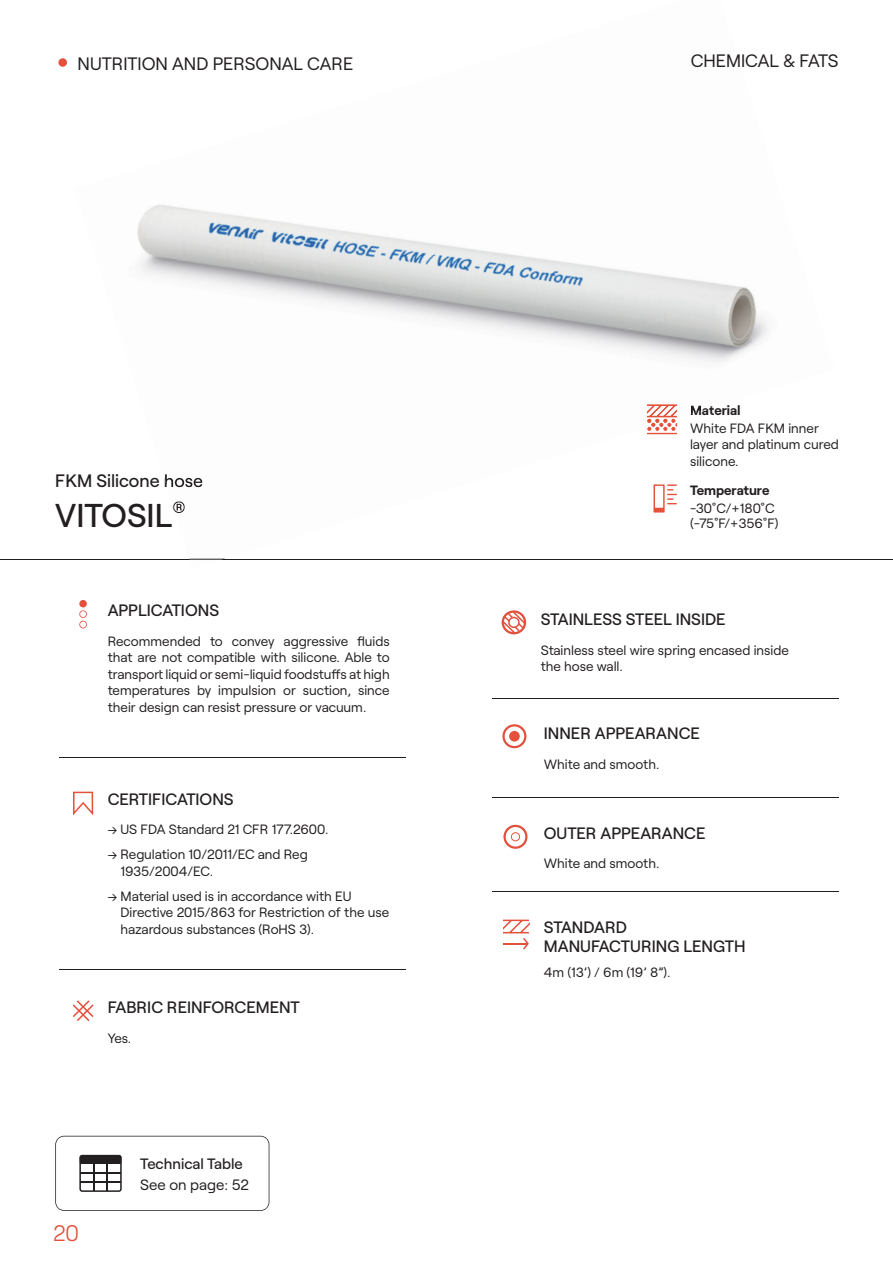
<style>
.page{position:relative;width:893px;height:1263px;background:#fff}
.page>*{position:absolute;margin:0;border:0;box-sizing:border-box;transform-origin:0 0}
.t1{font:500 33px "Roobert";color:#231f20}
.t2{font:300 22.5px "Roobert";color:#e3503c}
.t3{font:18px "Roobert";color:#231f20}
.t4{font:500 18px "Roobert";color:#231f20}
.t5{font:500 16.5px/19.5px "Roobert";color:#231f20}
.t6{font:500 15px "Roobert";color:#231f20}
.t7{font:15px "Roobert";color:#231f20}
.t8{font:13.5px/16.5px "Roobert";color:#231f20}
.t9{font:700 13.5px "Roobert";color:#231f20}
</style>
<div class="page">
<div style="left:58px;top:58px;width:9px;height:9px;background:#e3503c;border-radius:50%"></div>
<hr style="left:0;top:559px;width:893px;height:1px;background:#231f20">
<svg style="left:55px;top:1136px;width:214px;height:75px"></svg>
<hr style="left:80px;top:1172px;width:41px;height:1px;background:#231f20">
<hr style="left:80px;top:1163px;width:41px;height:1px;background:#231f20">
<hr style="left:80px;top:1181px;width:41px;height:2px;background:#231f20">
<div style="left:80px;top:1155px;width:41px;height:9px;background:#231f20;border-radius:2px"></div>
<hr style="left:492px;top:698px;width:346px;height:1px;background:#231f20">
<hr style="left:492px;top:797px;width:346px;height:1px;background:#231f20">
<hr style="left:492px;top:891px;width:346px;height:1px;background:#231f20">
<hr style="left:59px;top:757px;width:346px;height:1px;background:#231f20">
<hr style="left:59px;top:969px;width:346px;height:1px;background:#231f20">
<svg style="left:73px;top:792px;width:20px;height:23px"></svg>
<div style="left:79px;top:600px;width:8px;height:7px;background:#e3503c;border-radius:50%"></div>
<svg style="left:79px;top:610px;width:8px;height:18px"></svg>
<svg style="left:502px;top:724px;width:25px;height:25px"></svg>
<svg style="left:503px;top:920px;width:26px;height:29px"></svg>
<svg style="left:501px;top:610px;width:26px;height:25px"></svg>
<svg style="left:73px;top:1000px;width:21px;height:21px"></svg>
<svg style="left:653px;top:484px;width:24px;height:29px"></svg>
<svg style="left:503px;top:824px;width:25px;height:25px"></svg>
<img style="left:128px;top:222px;width:173px;height:76px">
<img style="left:301px;top:224px;width:198px;height:79px">
<img style="left:331px;top:256px;width:197px;height:78px">
<img style="left:528px;top:256px;width:221px;height:82px">
<img style="left:558px;top:290px;width:211px;height:145px">
<svg style="left:173px;top:501px;width:12px;height:12px"></svg>
<img style="left:189px;top:559px;width:33px;height:1px">
<img style="left:691px;top:405px;width:28px;height:9px">
<svg style="left:647px;top:404px;width:30px;height:30px"></svg>
<img style="left:165px;top:474px;width:37px;height:13px">
<h3 class="t3" style="left:78px;top:50px;width:277px">NUTRITION AND PERSONAL CARE</h3>
<h3 class="t3" style="left:691px;top:48px;width:149px">CHEMICAL &amp; FATS</h3>
<p class="t9" style="left:690px;top:400px;width:52px">Material</p>
<h3 class="t4" style="left:55px;top:467px;width:149px">FKM Silicone hose</h3>
<h1 class="t1" style="left:55px;top:490px;width:132px">VITOSIL<sup>®</sup></h1>
<p class="t5" style="left:108px;top:599px;width:113px">APPLICATIONS</p>
<p class="t8" style="left:108px;top:632px;width:284px;text-align:justify">Recommended to convey aggressive fluids that are not compatible with silicone. Able to transport liquid or semi-liquid foodstuffs at high temperatures by impulsion or suction, since their design can resist pressure or vacuum.</p>
<p class="t5" style="left:108px;top:788px;width:127px">CERTIFICATIONS</p>
<p class="t8" style="left:690px;top:419px;width:150px">White FDA FKM inner layer and platinum cured silicone.</p>
<p class="t9" style="left:690px;top:480px;width:81px">Temperature</p>
<p class="t8" style="left:690px;top:499px;width:90px;line-height:15px">-30˚C/+180˚C (-75˚F/+356˚F)</p>
<p class="t5" style="left:541px;top:608px;width:187px">STAINLESS STEEL INSIDE</p>
<p class="t8" style="left:541px;top:641px;width:250px">Stainless steel wire spring encased inside the hose wall.</p>
<p class="t5" style="left:544px;top:722px;width:158px">INNER APPEARANCE</p>
<p class="t8" style="left:544px;top:754px;width:117px">White and smooth.</p>
<p class="t8" style="left:108px;top:820px;width:222px">→ US FDA Standard 21 CFR 177.2600.</p>
<p class="t5" style="left:544px;top:822px;width:163px">OUTER APPEARANCE</p>
<p class="t8" style="left:121px;top:845px;width:189px;text-indent:-13px">→ Regulation 10/2011/EC and Reg<br>1935/2004/EC.</p>
<p class="t8" style="left:121px;top:887px;width:270px;text-indent:-13px">→ Material used is in accordance with EU<br>Directive 2015/863 for Restriction of the use hazardous substances (RoHS 3).</p>
<p class="t8" style="left:544px;top:854px;width:117px">White and smooth.</p>
<p class="t5" style="left:544px;top:916px;width:203px">STANDARD<br>MANUFACTURING LENGTH</p>
<p class="t5" style="left:108px;top:996px;width:194px">FABRIC REINFORCEMENT</p>
<p class="t8" style="left:108px;top:1029px;width:25px">Yes.</p>
<h2 class="t2" style="left:53px;top:1216px;width:27px">20</h2>
<p class="t6" style="left:140px;top:1152px;width:104px">Technical Table</p>
<p class="t7" style="left:140px;top:1173px;width:110px">See on page: 52</p>
<p class="t8" style="left:544px;top:963px;width:128px">4m (13’) / 6m (19’ 8”).</p>
</div>
